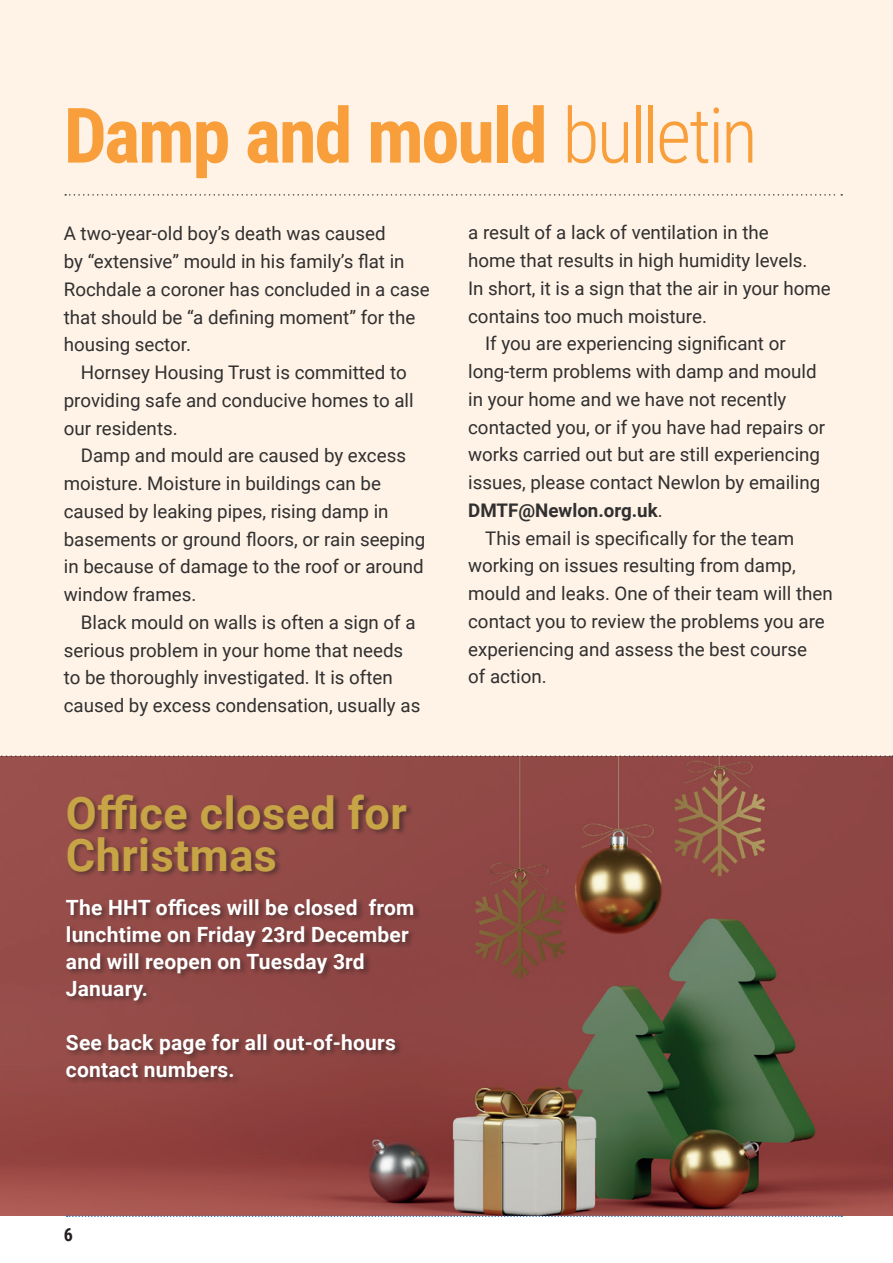
<style>
.page{position:relative;width:893px;height:1263px;background:#fff}
.page>*{position:absolute;margin:0;border:0;box-sizing:border-box;transform-origin:0 0}
._03_Header_42pt{font:700 76.5px "Roboto Condensed";letter-spacing:-.03em;color:#f89e3a}
._06_Subheads_blue{font:700 45px/42px "Roboto";letter-spacing:.01em;color:#c7a445}
._06_Subheads_blue-2{font:700 21px/27px "Roboto";letter-spacing:.01em;color:#fff}
._01_body_copy{font:18.75px/27.8px "Roboto";color:#312f30}
._01b_body_fullout{font:18.75px/27.8px "Roboto";color:#312f30}
.t1{font:700 18px "Roboto Condensed";color:#231f20}
.s1{font-weight:300}
.s2{font-weight:700}
</style>
<div class="page">
<hr style="left:892px;top:0;width:1px;height:1217px;background:#f3f1f1">
<div style="left:0;top:0;width:893px;height:755px;background:#fef3e6"></div>
<svg style="left:65px;top:194px;width:777px;height:2px"></svg>
<img style="left:0;top:757px;width:893px;height:458px">
<div style="left:66px;top:794px;width:355px;height:290px;background:#231f20;opacity:.5"></div>
<svg style="left:0;top:755px;width:893px;height:2px;background:#b2928b"></svg>
<svg style="left:67px;top:1215px;width:775px;height:2px;background:#9b92a3"></svg>
<p class="_03_Header_42pt" style="left:64px;top:82px;width:695px">Damp and mould <span class="s1">bulletin</span></p>
<p class="_01b_body_fullout" style="left:64px;top:219px;width:367px">A two-year-old boy’s death was caused<br>by “extensive” mould in his family’s flat in Rochdale a coroner has concluded in a case that should be “a defining moment” for the housing sector.</p>
<p class="_01_body_copy" style="left:64px;top:358px;width:351px;text-indent:17px">Hornsey Housing Trust is committed to providing safe and conducive homes to all our residents.</p>
<p class="_01_body_copy" style="left:64px;top:441px;width:363px;text-indent:17px">Damp and mould are caused by excess moisture. Moisture in buildings can be caused by leaking pipes, rising damp in basements or ground floors, or rain seeping in because of damage to the roof or around window frames.</p>
<p class="_01_body_copy" style="left:64px;top:608px;width:358px;text-indent:17px">Black mould on walls is often a sign of a serious problem in your home that needs to be thoroughly investigated. It is often caused by excess condensation, usually as</p>
<p class="_06_Subheads_blue" style="left:66px;top:790px;width:342px">Office closed for<br>Christmas</p>
<p class="_06_Subheads_blue-2" style="left:66px;top:893px;width:350px">The HHT offices will be closed from lunchtime on Friday 23rd December and will reopen on Tuesday 3rd<br>January.</p>
<p class="_06_Subheads_blue-2" style="left:66px;top:1028px;width:332px">See back page for all out-of-hours contact numbers.</p>
<p class="_01_body_copy" style="left:468px;top:218px;width:364px">a result of a lack of ventilation in the<br>home that results in high humidity levels.<br>In short, it is a sign that the air in your home contains too much moisture.</p>
<p class="_01_body_copy" style="left:468px;top:329px;width:358px;text-indent:17px">If you are experiencing significant or long-term problems with damp and mould in your home and we have not recently contacted you, or if you have had repairs or works carried out but are still experiencing issues, please contact Newlon by emailing <span class="s2">DMTF@Newlon.org.uk</span>.</p>
<p class="_01_body_copy" style="left:468px;top:523px;width:366px;text-indent:17px">This email is specifically for the team working on issues resulting from damp, mould and leaks. One of their team will then contact you to review the problems you are experiencing and assess the best course<br>of action.</p>
<p class="t1" style="left:64px;top:1221px;width:11px">6</p>
</div>
